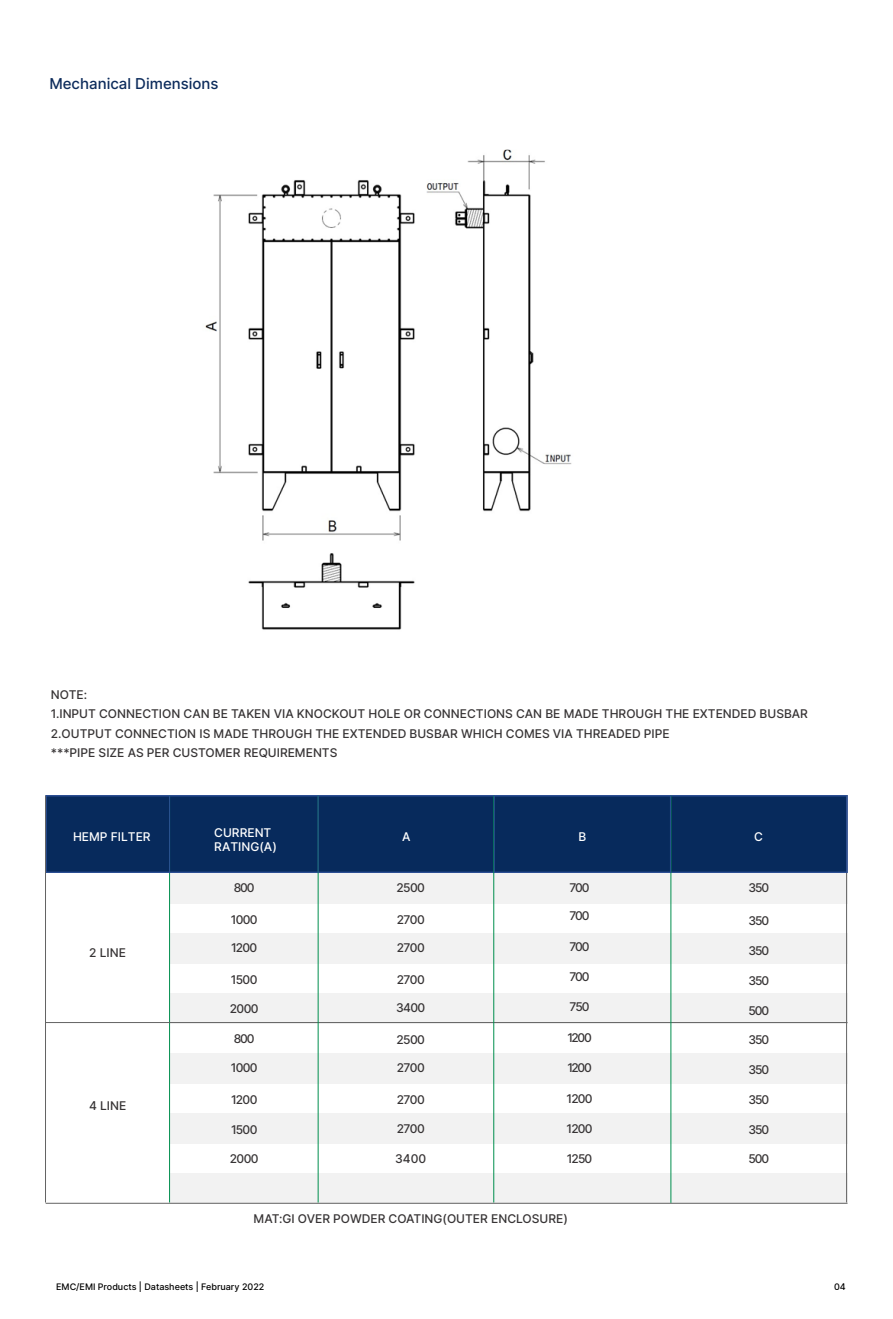
<style>
.page{position:relative;width:893px;height:1319px;background:#fff}
.page>*{position:absolute;margin:0;border:0;box-sizing:border-box;transform-origin:0 0}
.t1{font:500 15px "Inter";color:#0d2c5c}
.t2{font:500 12px/19.5px "Inter";color:#373435}
.t3{font:500 12px/14.4px "Inter";color:#fff}
.t4{font:500 9px "Inter";color:#000}
</style>
<div class="page">
<img style="left:205px;top:150px;width:367px;height:480px">
<div style="left:45px;top:794px;width:803px;height:79px;background:#072a5c;border:2px solid #2b4e93"></div>
<div style="left:46px;top:872px;width:801px;height:30px;background:#f2f2f2"></div>
<div style="left:46px;top:932px;width:801px;height:30px;background:#f2f2f2"></div>
<div style="left:46px;top:992px;width:801px;height:30px;background:#f2f2f2"></div>
<div style="left:46px;top:1052px;width:801px;height:30px;background:#f2f2f2"></div>
<div style="left:46px;top:1112px;width:801px;height:30px;background:#f2f2f2"></div>
<div style="left:46px;top:1172px;width:801px;height:30px;background:#f2f2f2"></div>
<div style="left:46px;top:873px;width:124px;height:330px;background:#fff"></div>
<hr style="left:169px;top:795px;width:1px;height:407px;background:#008f4e">
<hr style="left:46px;top:1202px;width:801px;height:1px;background:#636363">
<hr style="left:46px;top:1021px;width:801px;height:1px;background:#636363">
<hr style="left:318px;top:795px;width:1px;height:407px;background:#008f4e">
<hr style="left:493px;top:795px;width:1px;height:407px;background:#008f4e">
<hr style="left:670px;top:795px;width:1px;height:407px;background:#008f4e">
<hr style="left:846px;top:795px;width:1px;height:407px;background:#636363">
<hr style="left:45px;top:795px;width:1px;height:407px;background:#636363">
<hr style="left:169px;top:795px;width:1px;height:77px;background:#2b4e93">
<hr style="left:318px;top:795px;width:1px;height:77px;background:#2b4e93">
<hr style="left:494px;top:795px;width:1px;height:77px;background:#2b4e93">
<hr style="left:670px;top:795px;width:1px;height:77px;background:#2b4e93">
<hr style="left:846px;top:795px;width:1px;height:77px;background:#2b4e93">
<p class="t1" style="left:49px;top:73px;width:171px">Mechanical Dimensions</p>
<p class="t2" style="left:51px;top:684px;width:759px">NOTE:<br>1.INPUT CONNECTION CAN BE TAKEN VIA KNOCKOUT HOLE OR CONNECTIONS CAN BE MADE THROUGH THE EXTENDED BUSBAR 2.OUTPUT CONNECTION IS MADE THROUGH THE EXTENDED BUSBAR WHICH COMES VIA THREADED PIPE<br>***PIPE SIZE AS PER CUSTOMER REQUIREMENTS</p>
<p class="t3" style="left:73px;top:829px;width:79px">HEMP FILTER</p>
<p class="t3" style="left:214px;top:824px;width:64px">CURRENT<br>RATING(A)</p>
<p class="t3" style="left:402px;top:829px;width:10px">A</p>
<p class="t3" style="left:578px;top:829px;width:9px">B</p>
<p class="t3" style="left:754px;top:829px;width:10px">C</p>
<p class="t2" style="left:234px;top:877px;width:22px">800</p>
<p class="t2" style="left:397px;top:877px;width:30px">2500</p>
<p class="t2" style="left:397px;top:909px;width:29px">2700</p>
<p class="t2" style="left:397px;top:937px;width:29px">2700</p>
<p class="t2" style="left:397px;top:969px;width:29px">2700</p>
<p class="t2" style="left:396px;top:997px;width:31px">3400</p>
<p class="t2" style="left:397px;top:1029px;width:30px">2500</p>
<p class="t2" style="left:397px;top:1057px;width:29px">2700</p>
<p class="t2" style="left:397px;top:1089px;width:29px">2700</p>
<p class="t2" style="left:397px;top:1118px;width:29px">2700</p>
<p class="t2" style="left:395px;top:1148px;width:33px">3400</p>
<p class="t2" style="left:748px;top:877px;width:22px">350</p>
<p class="t2" style="left:748px;top:910px;width:22px">350</p>
<p class="t2" style="left:748px;top:940px;width:22px">350</p>
<p class="t2" style="left:748px;top:970px;width:22px">350</p>
<p class="t2" style="left:748px;top:999px;width:22px">500</p>
<p class="t2" style="left:748px;top:1029px;width:22px">350</p>
<p class="t2" style="left:748px;top:1059px;width:22px">350</p>
<p class="t2" style="left:748px;top:1089px;width:22px">350</p>
<p class="t2" style="left:748px;top:1119px;width:22px">350</p>
<p class="t2" style="left:748px;top:1148px;width:22px">500</p>
<p class="t2" style="left:569px;top:877px;width:22px">700</p>
<p class="t2" style="left:569px;top:905px;width:22px">700</p>
<p class="t2" style="left:569px;top:936px;width:22px">700</p>
<p class="t2" style="left:569px;top:966px;width:22px">700</p>
<p class="t2" style="left:570px;top:996px;width:21px">750</p>
<p class="t2" style="left:567px;top:1027px;width:26px">1200</p>
<p class="t2" style="left:567px;top:1057px;width:26px">1200</p>
<p class="t2" style="left:566px;top:1088px;width:28px">1200</p>
<p class="t2" style="left:566px;top:1118px;width:28px">1200</p>
<p class="t2" style="left:567px;top:1148px;width:27px">1250</p>
<p class="t2" style="left:231px;top:909px;width:28px">1000</p>
<p class="t2" style="left:231px;top:937px;width:28px">1200</p>
<p class="t2" style="left:231px;top:969px;width:28px">1500</p>
<p class="t2" style="left:230px;top:998px;width:30px">2000</p>
<p class="t2" style="left:234px;top:1028px;width:22px">800</p>
<p class="t2" style="left:231px;top:1057px;width:28px">1000</p>
<p class="t2" style="left:231px;top:1089px;width:28px">1200</p>
<p class="t2" style="left:231px;top:1119px;width:28px">1500</p>
<p class="t2" style="left:230px;top:1148px;width:30px">2000</p>
<p class="t2" style="left:89px;top:942px;width:38px">2 LINE</p>
<p class="t2" style="left:89px;top:1095px;width:39px">4 LINE</p>
<p class="t2" style="left:254px;top:1207px;width:316px">MAT:GI OVER POWDER COATING(OUTER ENCLOSURE)</p>
<p class="t4" style="left:56px;top:1279px;width:210px">EMC/EMI Products | Datasheets | February 2022</p>
<p class="t4" style="left:834px;top:1279px;width:13px">04</p>
</div>
